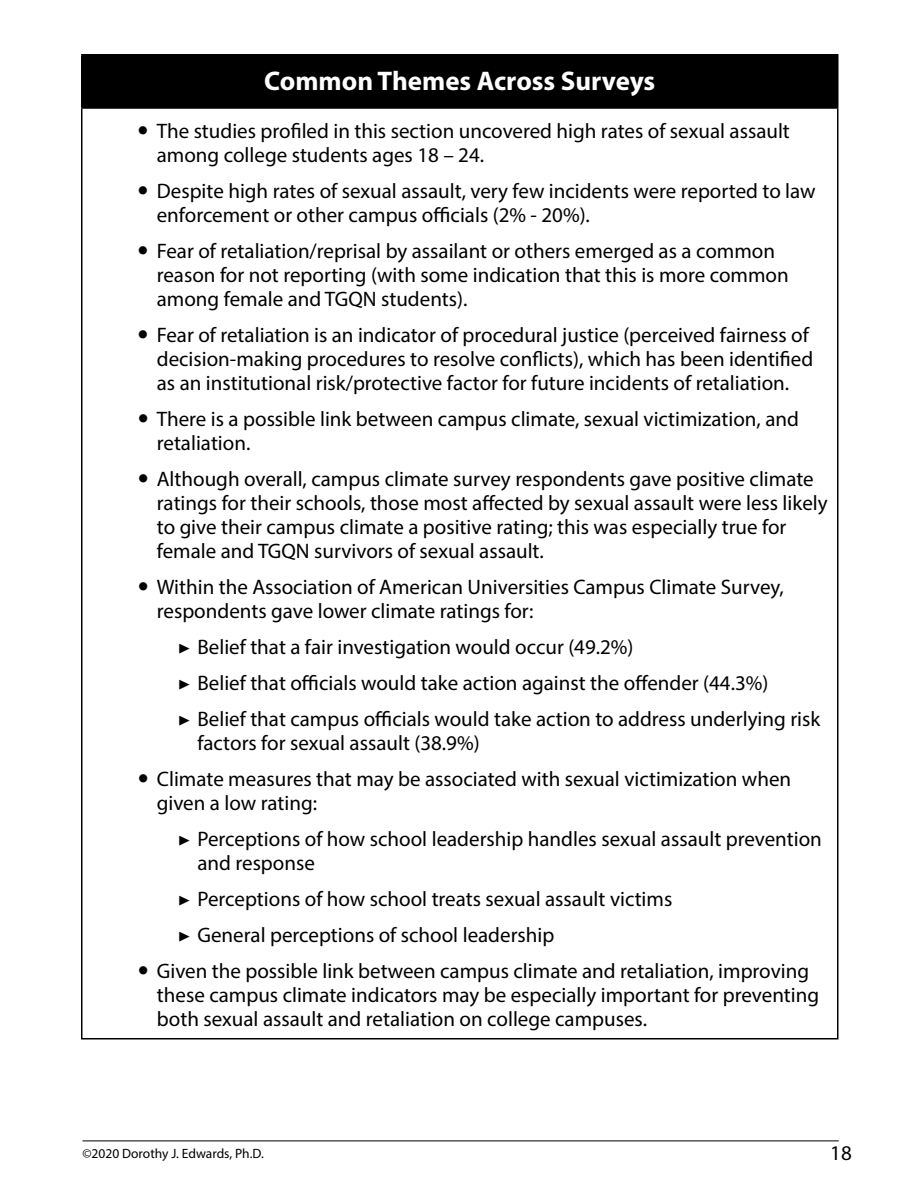
<style>
.page{position:relative;width:918px;height:1188px;background:#fff}
.page>*{position:absolute;margin:0;border:0;box-sizing:border-box;transform-origin:0 0}
.t1{font:700 27px "Myriad Pro";color:#fff}
.t2{font:21px/24px "Myriad Pro";color:#000}
.t3{font:13.5px "Myriad Pro";color:#000}
.s1{font-family:"Minion Pro"}
</style>
<div class="page">
<hr style="left:82px;top:1141px;width:757px;height:1px;background:#000">
<div style="left:82px;top:55px;width:756px;height:53px;background:#000"></div>
<hr style="left:81px;top:54px;width:757px;height:2px;background:#000">
<hr style="left:81px;top:56px;width:1px;height:51px;background:#000">
<hr style="left:81px;top:107px;width:757px;height:2px;background:#000">
<hr style="left:81px;top:109px;width:1px;height:929px;background:#000">
<hr style="left:837px;top:109px;width:1px;height:929px;background:#000">
<hr style="left:81px;top:1038px;width:757px;height:2px;background:#000">
<p class="t1" style="left:264px;top:63px;width:393px">Common Themes Across Surveys</p>
<p class="t2" style="left:157px;top:119px;width:635px">The studies profiled in this section uncovered high rates of sexual assault among college students ages 18 – 24.</p>
<p class="t2" style="left:157px;top:179px;width:660px">Despite high rates of sexual assault, very few incidents were reported to law enforcement or other campus officials (2% - 20%).</p>
<p class="t2" style="left:157px;top:239px;width:633px">Fear of retaliation/reprisal by assailant or others emerged as a common reason for not reporting (with some indication that this is more common among female and TGQN students).</p>
<p class="t2" style="left:157px;top:323px;width:658px">Fear of retaliation is an indicator of procedural justice (perceived fairness of decision-making procedures to resolve conflicts), which has been identified as an institutional risk/protective factor for future incidents of retaliation.</p>
<p class="t2" style="left:157px;top:407px;width:644px">There is a possible link between campus climate, sexual victimization, and retaliation.</p>
<p class="t2" style="left:157px;top:467px;width:672px">Although overall, campus climate survey respondents gave positive climate ratings for their schools, those most affected by sexual assault were less likely to give their campus climate a positive rating; this was especially true for female and TGQN survivors of sexual assault.</p>
<p class="t2" style="left:157px;top:575px;width:629px">Within the Association of American Universities Campus Climate Survey, respondents gave lower climate ratings for:</p>
<p class="t2" style="left:178px;top:629px;width:644px;line-height:36px"><span class="s1">▶</span> Belief that a fair investigation would occur (49.2%)<br><span class="s1">▶</span> Belief that officials would take action against the offender (44.3%)<br><span class="s1">▶</span> Belief that campus officials would take action to address underlying risk</p>
<p class="t2" style="left:157px;top:725px;width:636px;line-height:36px;text-indent:40px">factors for sexual assault (38.9%)<br>Climate measures that may be associated with sexual victimization when</p>
<p class="t2" style="left:178px;top:785px;width:645px;line-height:36px;text-indent:-21px">given a low rating:<br><span class="s1">▶</span> Perceptions of how school leadership handles sexual assault prevention</p>
<p class="t2" style="left:197px;top:851px;width:119px">and response</p>
<p class="t2" style="left:178px;top:887px;width:496px"><span class="s1">▶</span> Perceptions of how school treats sexual assault victims</p>
<p class="t2" style="left:178px;top:923px;width:378px"><span class="s1">▶</span> General perceptions of school leadership</p>
<p class="t2" style="left:157px;top:959px;width:654px">Given the possible link between campus climate and retaliation, improving</p>
<p class="t2" style="left:157px;top:983px;width:664px">these campus climate indicators may be especially important for preventing both sexual assault and retaliation on college campuses.</p>
<p class="t3" style="left:82px;top:1145px;width:183px">©2020 Dorothy J. Edwards, Ph.D.</p>
<p class="t2" style="left:830px;top:1141px;width:23px">18</p>
</div>
